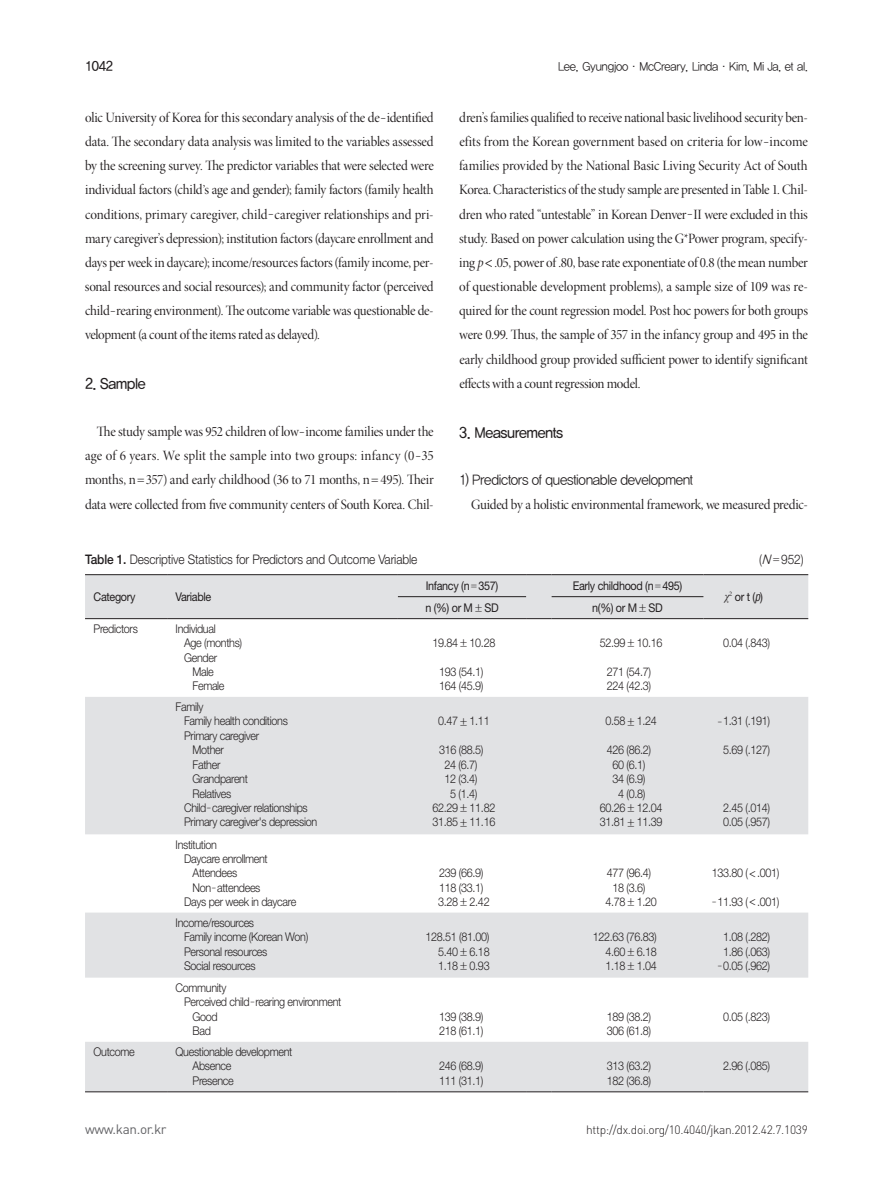
<style>
.page{position:relative;width:893px;height:1191px;background:#fff}
.page>*{position:absolute;margin:0;border:0;box-sizing:border-box;transform-origin:0 0}
.t1{font:15px "YDIYGO330";letter-spacing:-.03em;color:#231f20;scale:.95 1}
.t2{font:14.25px/24.2px "Minion Pro Disp";letter-spacing:-.02em;color:#231f20;text-align:justify;scale:.96 1}
.t3{font:14.25px "YDIYGO320";letter-spacing:-.02em;color:#231f20;scale:.95 1}
.t4{font:13.5px "DIN Pro";letter-spacing:-.025em;color:#636366}
.t5{font:13.5px "YDIYGO330";color:#231f20;scale:.95 1}
.t6{font:300 13.2px "Helvetica Neue LT Std";letter-spacing:-.01em;color:#231f20;scale:.9 1}
.t7{font:300 12px/14.4px "Helvetica Neue LT Std";letter-spacing:-.03em;color:#231f20;scale:.9 1}
.t8{font:12px "Helvetica Neue LT Std";letter-spacing:-.03em;color:#231f20;scale:.9 1}
.t9{font:300 12px "DIN Pro";letter-spacing:-.025em;color:#231f20}
.t10{font:12px "YDIYGO320";letter-spacing:-.02em;color:#231f20;scale:.95 1}
.s1{font-family:"Dotum";font-size:12.9px}
.s2{font-family:"Minion Pro It Disp"}
.s3{font-weight:500}
.s4{font-style:italic}
.s5{font-family:"Dotum";font-weight:400;font-size:11.85px}
.s6{font-family:"Dotum";font-size:10.8px}
.s7{font-family:"Times New Roman";font-style:italic}
.s8{font-family:"Helvetica";font-style:italic;font-stretch:condensed}
.s9{font-family:"Dotum";font-weight:400;font-size:10.8px}
</style>
<div class="page">
<svg style="left:85px;top:697px;width:723px;height:394px;fill:#e1e2e4"></svg>
<hr style="left:85px;top:1091px;width:82px;height:1px;background:#231f20">
<hr style="left:167px;top:1091px;width:231px;height:1px;background:#231f20">
<hr style="left:398px;top:1091px;width:128px;height:1px;background:#231f20">
<svg style="left:526px;top:1091px;width:26px;height:1px"></svg>
<hr style="left:552px;top:1091px;width:151px;height:1px;background:#231f20">
<hr style="left:703px;top:1091px;width:105px;height:1px;background:#231f20">
<div style="left:85px;top:574px;width:723px;height:45px;background:#e1e2e4"></div>
<hr style="left:552px;top:574px;width:151px;height:1px;background:#231f20">
<hr style="left:703px;top:574px;width:105px;height:1px;background:#231f20">
<hr style="left:703px;top:618px;width:105px;height:1px;background:#231f20">
<hr style="left:398px;top:618px;width:128px;height:1px;background:#231f20">
<hr style="left:552px;top:618px;width:151px;height:1px;background:#231f20">
<hr style="left:398px;top:596px;width:128px;height:1px;background:#231f20">
<hr style="left:552px;top:596px;width:151px;height:1px;background:#231f20">
<p class="t5" style="left:85px;top:59px;width:31px">1042</p>
<p class="t10" style="left:558px;top:60px;width:264px">Lee, Gyungjoo·McCreary, Linda·Kim, Mi Ja, et al.</p>
<p class="t2" style="left:85px;top:106px;width:365px">olic University of Korea for this secondary analysis of the de<span class="s1">-</span>identified data. The secondary data analysis was limited to the variables assessed by the screening survey. The predictor variables that were selected were individual factors (child’s age and gender); family factors (family health conditions, primary caregiver, child<span class="s1">-</span>caregiver relationships and pri&shy;mary caregiver’s depression); institution factors (daycare enrollment and days per week in daycare); income/resources factors (family income, per&shy;sonal resources and social resources); and community factor (perceived child<span class="s1">-</span>rearing environment). The outcome variable was questionable de&shy;velopment (a count of the items rated as delayed).</p>
<p class="t1" style="left:85px;top:375px;width:65px">2. Sample</p>
<p class="t2" style="left:85px;top:420px;width:365px;text-indent:12px">The study sample was 952 children of low<span class="s1">-</span>income families under the age of 6 years. We split the sample into two groups: infancy (0<span class="s1">-</span>35 months, n<span class="s1">=</span>357) and early childhood (36 to 71 months, n<span class="s1">=</span>495). Their data were collected from five community centers of South Korea. Chil-</p>
<p class="t2" style="left:459px;top:106px;width:365px">dren’s families qualified to receive national basic livelihood security ben&shy;efits from the Korean government based on criteria for low<span class="s1">-</span>income families provided by the National Basic Living Security Act of South Korea. Characteristics of the study sample are presented in Table 1. Chil&shy;dren who rated “untestable” in Korean Denver<span class="s1">-</span>II were excluded in this study. Based on power calculation using the G*Power program, specify&shy;ing <span class="s2">p</span><span class="s1">&lt;</span>.05, power of .80, base rate exponentiate of 0.8 (the mean number of questionable development problems), a sample size of 109 was re&shy;quired for the count regression model. Post hoc powers for both groups were 0.99. Thus, the sample of 357 in the infancy group and 495 in the early childhood group provided sufficient power to identify significant effects with a count regression model.</p>
<p class="t1" style="left:459px;top:424px;width:111px">3. Measurements</p>
<p class="t3" style="left:459px;top:472px;width:248px">1) Predictors of questionable development</p>
<p class="t2" style="left:471px;top:492px;width:352px">Guided by a holistic environmental framework, we measured predic-</p>
<p class="t6" style="left:85px;top:551px;width:371px"><span class="s3">Table 1.</span> Descriptive Statistics for Predictors and Outcome Variable</p>
<p class="t6" style="left:759px;top:551px;width:51px">(<span class="s4">N</span><span class="s5">=</span>952)</p>
<p class="t8" style="left:94px;top:589px;width:48px">Category</p>
<p class="t8" style="left:426px;top:578px;width:82px">Infancy (n<span class="s6">=</span>357)</p>
<p class="t8" style="left:573px;top:578px;width:123px">Early childhood (n<span class="s6">=</span>495)</p>
<p class="t8" style="left:725px;top:589px;width:44px"><span class="s7">χ</span><sup>2</sup> or t (<span class="s8">p</span>)</p>
<p class="t8" style="left:175px;top:589px;width:41px">Variable</p>
<p class="t8" style="left:425px;top:600px;width:83px">n (%) or M<span class="s6">±</span>SD</p>
<p class="t8" style="left:592px;top:600px;width:80px">n(%) or M<span class="s6">±</span> SD</p>
<p class="t7" style="left:94px;top:621px;width:51px">Predictors</p>
<p class="t7" style="left:176px;top:621px;width:46px">Individual</p>
<p class="t7" style="left:184px;top:635px;width:66px">Age (months)</p>
<p class="t7" style="left:184px;top:650px;width:38px">Gender</p>
<p class="t7" style="left:193px;top:664px;width:25px">Male</p>
<p class="t7" style="left:193px;top:679px;width:37px">Female</p>
<p class="t7" style="left:176px;top:699px;width:32px">Family</p>
<p class="t7" style="left:184px;top:714px;width:117px">Family health conditions</p>
<p class="t7" style="left:184px;top:728px;width:85px">Primary caregiver</p>
<p class="t7" style="left:193px;top:742px;width:36px">Mother</p>
<p class="t7" style="left:193px;top:757px;width:32px">Father</p>
<p class="t7" style="left:193px;top:771px;width:63px">Grandparent</p>
<p class="t7" style="left:193px;top:786px;width:45px">Relatives</p>
<p class="t7" style="left:184px;top:800px;width:139px">Child<span class="s9">-</span>caregiver relationships</p>
<p class="t7" style="left:184px;top:814px;width:149px">Primary caregiver's depression</p>
<p class="t7" style="left:176px;top:837px;width:47px">Institution</p>
<p class="t7" style="left:184px;top:851px;width:95px">Daycare enrollment</p>
<p class="t7" style="left:193px;top:865px;width:51px">Attendees</p>
<p class="t7" style="left:193px;top:880px;width:77px">Non<span class="s9">-</span>attendees</p>
<p class="t7" style="left:184px;top:894px;width:126px">Days per week in daycare</p>
<p class="t7" style="left:184px;top:915px;width:139px;text-indent:-8px">Income/resources<br>Family income (Korean Won)<br>Personal resources<br>Social resources</p>
<p class="t7" style="left:176px;top:980px;width:58px">Community</p>
<p class="t7" style="left:184px;top:994px;width:176px">Perceived child<span class="s9">-</span>rearing environment</p>
<p class="t7" style="left:193px;top:1009px;width:30px">Good</p>
<p class="t7" style="left:193px;top:1023px;width:22px">Bad</p>
<p class="t7" style="left:94px;top:1044px;width:47px">Outcome</p>
<p class="t7" style="left:193px;top:1044px;width:112px;text-indent:-17px">Questionable development<br>Absence<br>Presence</p>
<p class="t7" style="left:432px;top:635px;width:71px">19.84<span class="s9">±</span> 10.28</p>
<p class="t7" style="left:439px;top:664px;width:51px">193 (54.1)<br>164 (45.9)</p>
<p class="t7" style="left:438px;top:714px;width:59px">0.47<span class="s9">±</span> 1.11</p>
<p class="t7" style="left:432px;top:742px;width:71px;text-align:center">316 (88.5)<br>24 (6.7)<br>12 (3.4)<br>5 (1.4)<br>62.29<span class="s9">±</span> 11.82<br>31.85<span class="s9">±</span> 11.16</p>
<p class="t7" style="left:600px;top:635px;width:71px">52.99<span class="s9">±</span>10.16</p>
<p class="t7" style="left:607px;top:664px;width:51px">271 (54.7)<br>224 (42.3)</p>
<p class="t7" style="left:605px;top:714px;width:59px">0.58<span class="s9">±</span>1.24</p>
<p class="t7" style="left:600px;top:742px;width:71px;text-align:center">426 (86.2)<br>60 (6.1)<br>34 (6.9)<br>4 (0.8)<br>60.26<span class="s9">±</span>12.04<br>31.81<span class="s9">±</span>11.39</p>
<p class="t7" style="left:723px;top:635px;width:54px">0.04 (.843)</p>
<p class="t7" style="left:718px;top:714px;width:59px"><span class="s9">-</span>1.31 (.191)</p>
<p class="t7" style="left:723px;top:742px;width:54px">5.69 (.127)</p>
<p class="t7" style="left:723px;top:800px;width:54px">2.45 (.014)<br>0.05 (.957)</p>
<p class="t7" style="left:438px;top:865px;width:59px">239 (66.9)<br>118 (33.1)<br>3.28<span class="s9">±</span> 2.42</p>
<p class="t7" style="left:605px;top:865px;width:59px;text-align:center">477 (96.4)<br>18 (3.6)<br>4.78<span class="s9">±</span>1.20</p>
<p class="t7" style="left:712px;top:865px;width:77px">133.80 (<span class="s9">&lt;</span> .001)</p>
<p class="t7" style="left:712px;top:894px;width:76px"><span class="s9">-</span>11.93 (<span class="s9">&lt;</span> .001)</p>
<p class="t7" style="left:438px;top:929px;width:59px;text-align:justify;text-indent:-13px">128.51 (81.00)<br>5.40<span class="s9">±</span> 6.18<br>1.18<span class="s9">±</span> 0.93</p>
<p class="t7" style="left:605px;top:929px;width:59px;text-align:justify;text-indent:-13px">122.63 (76.83)<br>4.60<span class="s9">±</span>6.18<br>1.18<span class="s9">±</span>1.04</p>
<p class="t7" style="left:718px;top:929px;width:59px;text-align:center">1.08 (.282)<br>1.86 (.063) <span class="s9">-</span>0.05 (.962)</p>
<p class="t7" style="left:439px;top:1009px;width:51px">139 (38.9)<br>218 (61.1)</p>
<p class="t7" style="left:607px;top:1009px;width:51px">189 (38.2)<br>306 (61.8)</p>
<p class="t7" style="left:723px;top:1009px;width:54px">0.05 (.823)</p>
<p class="t7" style="left:439px;top:1058px;width:51px">246 (68.9)<br>111 (31.1)</p>
<p class="t7" style="left:607px;top:1058px;width:51px">313 (63.2)<br>182 (36.8)</p>
<p class="t7" style="left:723px;top:1058px;width:54px">2.96 (.085)</p>
<p class="t4" style="left:85px;top:1119px;width:83px">www.kan.or.kr</p>
<p class="t9" style="left:586px;top:1121px;width:223px">http://dx.doi.org/10.4040/jkan.2012.42.7.1039</p>
</div>
